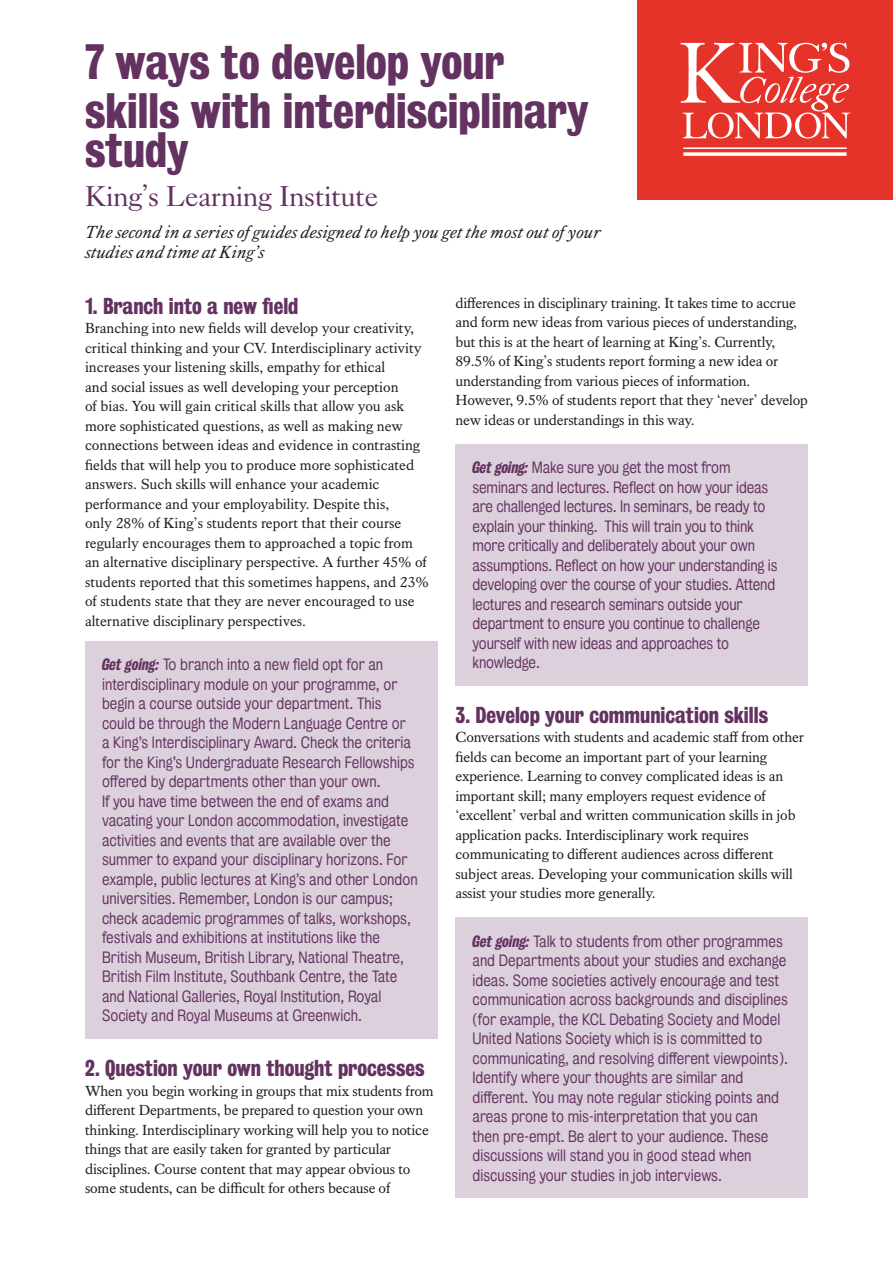
<style>
.page{position:relative;width:893px;height:1263px;background:#fff}
.page>*{position:absolute;margin:0;border:0;box-sizing:border-box;transform-origin:0 0}
.t1{font:45.3px/48.9px "Kings Bureau Grot Three Seven";color:#633260}
.t2{font:28.5px "Kings Caslon Display";color:#633260}
.t3{font:21px "Kings Bureau Grot Three Seven";color:#633260}
.t4{font:italic 18px/19.5px "Kings Caslon Text";color:#1d1d1b}
.t5{font:15px/19.5px "Kings Caslon Text";letter-spacing:-.01em;color:#1d1d1b}
.t6{font:15px/19.5px "Kings Bureau Grot Five One";color:#633260}
.s1{font-family:"Kings Bureau Grot Three Seven";font-style:italic}
</style>
<div class="page">
<div style="left:85px;top:641px;width:352px;height:397px;background:#dbd0db"></div>
<div style="left:455px;top:444px;width:353px;height:241px;background:#dbd0db"></div>
<div style="left:455px;top:918px;width:353px;height:280px;background:#dbd0db"></div>
<div style="left:638px;top:0;width:255px;height:200px;background:#e63329"></div>
<svg style="left:680px;top:43px;width:171px;height:113px"></svg>
<h1 class="t1" style="left:85px;top:37px;width:505px">7 ways to develop your skills with interdisciplinary</h1>
<h1 class="t1" style="left:85px;top:125px;width:105px">study</h1>
<h2 class="t2" style="left:85px;top:180px;width:295px">King’s Learning Institute</h2>
<p class="t4" style="left:85px;top:223px;width:517px">The second in a series of guides designed to help you get the most out of your studies and time at King’s</p>
<h3 class="t3" style="left:85px;top:294px;width:215px">1. Branch into a new field</h3>
<p class="t5" style="left:85px;top:319px;width:345px">Branching into new fields will develop your creativity, critical thinking and your CV. Interdisciplinary activity increases your listening skills, empathy for ethical<br>and social issues as well developing your perception<br>of bias. You will gain critical skills that allow you ask more sophisticated questions, as well as making new connections between ideas and evidence in contrasting fields that will help you to produce more sophisticated answers. Such skills will enhance your academic performance and your employability. Despite this,<br>only 28% of King’s students report that their course regularly encourages them to approached a topic from an alternative disciplinary perspective. A further 45% of students reported that this sometimes happens, and 23% of students state that they are never encouraged to use alternative disciplinary perspectives.</p>
<p class="t6" style="left:102px;top:655px;width:317px"><span class="s1">Get going:</span> To branch into a new field opt for an interdisciplinary module on your programme, or begin a course outside your department. This could be through the Modern Language Centre or<br>a King’s Interdisciplinary Award. Check the criteria for the King’s Undergraduate Research Fellowships offered by departments other than your own.<br>If you have time between the end of exams and vacating your London accommodation, investigate activities and events that are available over the summer to expand your disciplinary horizons. For example, public lectures at King’s and other London universities. Remember, London is our campus; check academic programmes of talks, workshops, festivals and exhibitions at institutions like the British Museum, British Library, National Theatre, British Film Institute, Southbank Centre, the Tate and National Galleries, Royal Institution, Royal Society and Royal Museums at Greenwich.</p>
<h3 class="t3" style="left:85px;top:1056px;width:341px">2. Question your own thought processes</h3>
<p class="t5" style="left:85px;top:1081px;width:350px">When you begin working in groups that mix students from different Departments, be prepared to question your own thinking. Interdisciplinary working will help you to notice things that are easily taken for granted by particular disciplines. Course content that may appear obvious to some students, can be difficult for others because of</p>
<p class="t5" style="left:455px;top:293px;width:354px">differences in disciplinary training. It takes time to accrue and form new ideas from various pieces of understanding, but this is at the heart of learning at King’s. Currently, 89.5% of King’s students report forming a new idea or understanding from various pieces of information.<br>However, 9.5% of students report that they ‘never’ develop new ideas or understandings in this way.</p>
<p class="t6" style="left:472px;top:458px;width:307px"><span class="s1">Get going:</span> Make sure you get the most from seminars and lectures. Reflect on how your ideas are challenged lectures. In seminars, be ready to explain your thinking. This will train you to think more critically and deliberately about your own assumptions. Reflect on how your understanding is developing over the course of your studies. Attend lectures and research seminars outside your department to ensure you continue to challenge yourself with new ideas and approaches to knowledge.</p>
<h3 class="t3" style="left:455px;top:702px;width:314px">3. Develop your communication skills</h3>
<p class="t5" style="left:455px;top:727px;width:350px">Conversations with students and academic staff from other fields can become an important part of your learning experience. Learning to convey complicated ideas is an important skill; many employers request evidence of ‘excellent’ verbal and written communication skills in job application packs. Interdisciplinary work requires communicating to different audiences across different subject areas. Developing your communication skills will assist your studies more generally.</p>
<p class="t6" style="left:472px;top:931px;width:317px"><span class="s1">Get going:</span> Talk to students from other programmes and Departments about your studies and exchange ideas. Some societies actively encourage and test communication across backgrounds and disciplines (for example, the KCL Debating Society and Model United Nations Society which is is committed to communicating, and resolving different viewpoints).<br>Identify where your thoughts are similar and different. You may note regular sticking points and areas prone to mis-interpretation that you can then pre-empt. Be alert to your audience. These discussions will stand you in good stead when discussing your studies in job interviews.</p>
</div>
